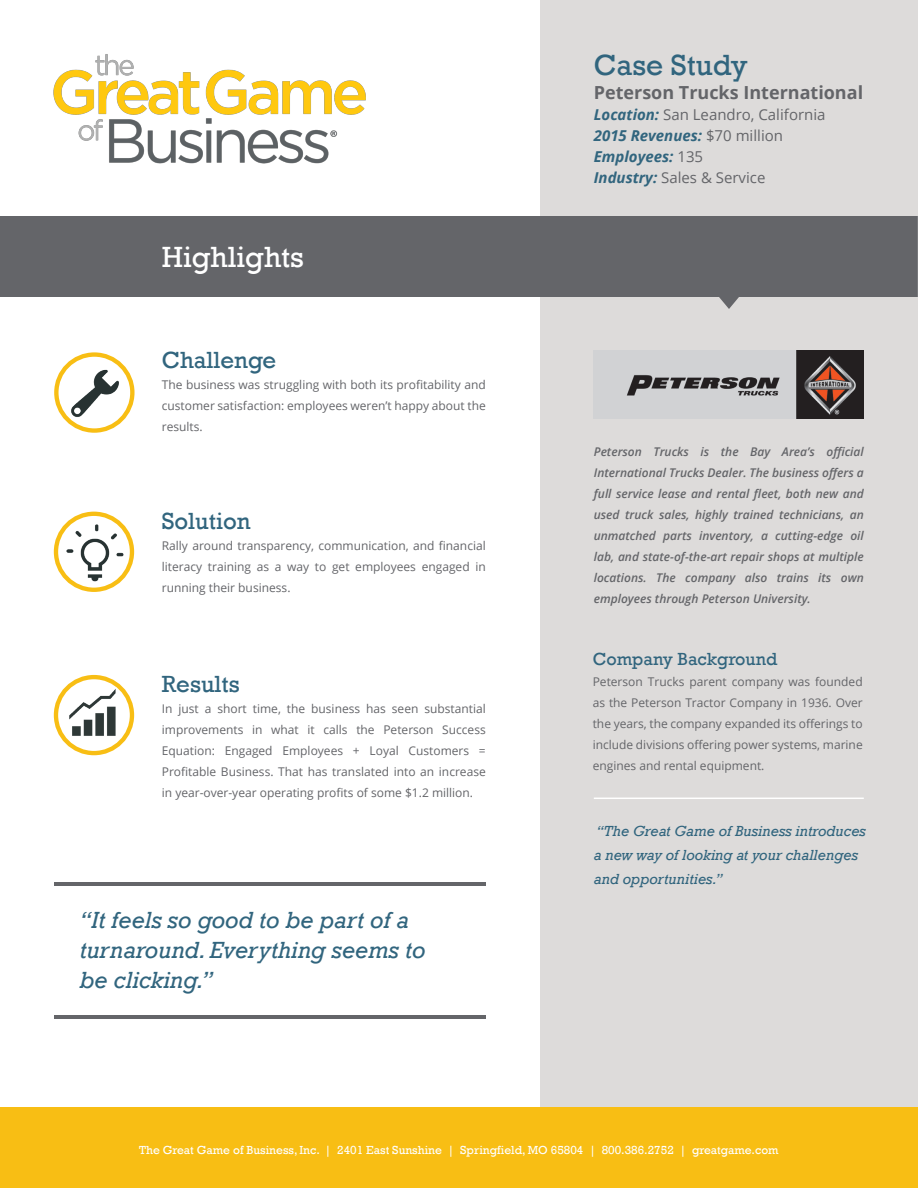
<style>
.page{position:relative;width:918px;height:1188px;background:#fff}
.page>*{position:absolute;margin:0;border:0;box-sizing:border-box;transform-origin:0 0}
.t1{font:30px "Rockwell";color:#fff}
.t2{font:30px "Rockwell";color:#31657e}
.t3{font:italic 24px/30px "Rockwell";color:#31657e}
.t4{font:24px "Rockwell";color:#31657e}
.t5{font:700 18px "Open Sans";color:#646569}
.t6{font:18px "Rockwell";color:#31657e}
.t7{font:italic 15px/24px "Rockwell";color:#31657e}
.t8{font:15px "Open Sans";color:#646569}
.t9{font:italic 700 15px "Open Sans";color:#31657e}
.t10{font:12px/21px "Open Sans";color:#646569;text-align:justify}
.t11{font:italic 600 12px/21px "Open Sans";color:#646569;text-align:justify}
.t12{font:12px "Rockwell";color:#fff}
.s1{font-weight:700;font-style:italic;color:#31657e}
.s2{font-weight:400;font-style:normal;color:#646569}
</style>
<div class="page">
<div style="left:540px;top:0;width:378px;height:1188px;background:#dddbda"></div>
<img style="left:53px;top:54px;width:313px;height:110px">
<svg style="left:0;top:216px;width:918px;height:93px;background:#76767a"></svg>
<div style="left:0;top:1107px;width:918px;height:81px;background:#f8be14"></div>
<div style="left:54px;top:352px;width:81px;height:81px;border:4px solid #f8be14;border-radius:50%"></div>
<img style="left:64px;top:361px;width:63px;height:63px">
<div style="left:54px;top:512px;width:80px;height:80px;border:4px solid #f8be14;border-radius:50%"></div>
<img style="left:61px;top:518px;width:68px;height:70px">
<div style="left:54px;top:675px;width:80px;height:80px;border:4px solid #f8be14;border-radius:50%"></div>
<img style="left:64px;top:684px;width:60px;height:60px">
<hr style="left:594px;top:798px;width:270px;height:1px;background:#fff">
<hr style="left:54px;top:883px;width:432px;height:3px;background:#646569">
<hr style="left:54px;top:1015px;width:432px;height:3px;background:#646569">
<img style="left:594px;top:351px;width:269px;height:67px">
<p class="t1" style="left:162px;top:240px;width:144px">Highlights</p>
<p class="t4" style="left:162px;top:346px;width:116px">Challenge</p>
<p class="t10" style="left:162px;top:373px;width:326px">The business was struggling with both its profitability and customer satisfaction: employees weren’t happy about the results.</p>
<p class="t4" style="left:162px;top:507px;width:90px">Solution</p>
<p class="t10" style="left:162px;top:534px;width:326px">Rally around transparency, communication, and financial literacy training as a way to get employees engaged in running their business.</p>
<p class="t4" style="left:162px;top:670px;width:80px">Results</p>
<p class="t10" style="left:162px;top:698px;width:326px">In just a short time, the business has seen substantial improvements in what it calls the Peterson Success Equation: Engaged Employees + Loyal Customers = Profitable Business. That has translated into an increase in year-over-year operating profits of some $1.2 million.</p>
<p class="t3" style="left:80px;top:905px;width:347px">“It feels so good to be part of a turnaround. Everything seems to be clicking.”</p>
<p class="t2" style="left:594px;top:47px;width:155px">Case Study</p>
<p class="t5" style="left:594px;top:80px;width:271px">Peterson Trucks International</p>
<p class="t8" style="left:594px;top:104px;width:233px"><span class="s1">Location:</span> San Leandro, California</p>
<p class="t9" style="left:594px;top:125px;width:191px">2015 Revenues: <span class="s2">$70 million</span></p>
<p class="t9" style="left:594px;top:146px;width:111px">Employees: <span class="s2">135</span></p>
<p class="t8" style="left:594px;top:167px;width:173px"><span class="s1">Industry:</span> Sales &amp; Service</p>
<p class="t11" style="left:594px;top:441px;width:272px">Peterson Trucks is the Bay Area’s official International Trucks Dealer. The business offers a full service lease and rental fleet, both new and used truck sales, highly trained technicians, an unmatched parts inventory, a cutting-edge oil lab, and state-of-the-art repair shops at multiple locations. The company also trains its own employees through Peterson University.</p>
<p class="t6" style="left:593px;top:649px;width:186px">Company Background</p>
<p class="t10" style="left:593px;top:671px;width:272px">Peterson Trucks parent company was founded as the Peterson Tractor Company in 1936. Over the years, the company expanded its offerings to include divisions offering power systems, marine engines and rental equipment.</p>
<p class="t7" style="left:594px;top:819px;width:274px">“The Great Game of Business introduces a new way of looking at your challenges and opportunities.”</p>
<p class="t12" style="left:139px;top:1143px;width:641px">The Great Game of Business, Inc. | 2401 East Sunshine | Springfield, MO 65804 | 800.386.2752 | greatgame.com</p>
</div>
